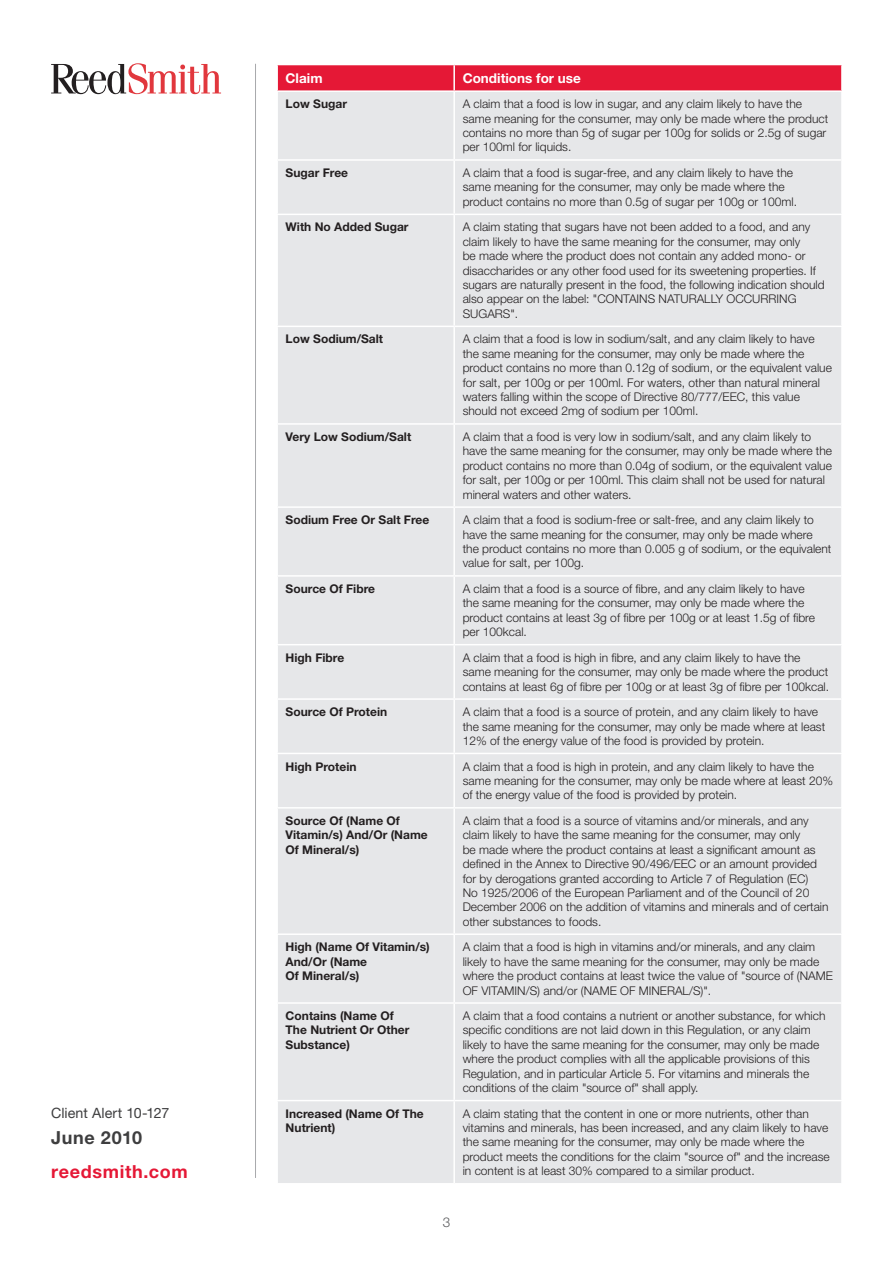
<style>
.page{position:relative;width:893px;height:1263px;background:#fff}
.page>*{position:absolute;margin:0;border:0;box-sizing:border-box;transform-origin:0 0}
.t1{font:700 18px "Helvetica Neue LT Std";letter-spacing:.04em;color:#e51836}
.t2{font:700 18px "Helvetica Neue LT Std";letter-spacing:.035em;color:#3e3e3f}
.Side_Bar_Copy{font:14.25px "Helvetica Neue LT Std";letter-spacing:.005em;color:#3e3e3f}
.t3{font:700 13.5px "Helvetica Neue LT Std";color:#fff}
.t4{font:300 13.5px "Helvetica Neue LT Std";color:#57585a}
.t5{font:300 12px/14.4px "Helvetica Neue LT Std";color:#231f20}
.t6{font:700 12px/14.4px "Helvetica Neue LT Std";color:#231f20}
</style>
<div class="page">
<hr style="left:255px;top:64px;width:1px;height:1114px;background:#a8a9ad">
<svg style="left:51px;top:63px;width:170px;height:31px"></svg>
<div style="left:278px;top:65px;width:563px;height:25px;background:#e51836"></div>
<div style="left:278px;top:92px;width:563px;height:1091px;background:#e6e7e9"></div>
<hr style="left:453px;top:65px;width:2px;height:25px;background:#fff">
<hr style="left:453px;top:92px;width:2px;height:67px;background:#fff">
<hr style="left:276px;top:159px;width:178px;height:2px;background:#fff">
<hr style="left:454px;top:159px;width:389px;height:2px;background:#fff">
<hr style="left:453px;top:161px;width:2px;height:53px;background:#fff">
<hr style="left:276px;top:214px;width:178px;height:1px;background:#fff">
<hr style="left:454px;top:214px;width:389px;height:1px;background:#fff">
<hr style="left:453px;top:215px;width:2px;height:111px;background:#fff">
<hr style="left:276px;top:326px;width:178px;height:1px;background:#fff">
<hr style="left:454px;top:326px;width:389px;height:1px;background:#fff">
<hr style="left:453px;top:327px;width:2px;height:96px;background:#fff">
<hr style="left:276px;top:423px;width:178px;height:2px;background:#fff">
<hr style="left:454px;top:423px;width:389px;height:2px;background:#fff">
<hr style="left:453px;top:425px;width:2px;height:81px;background:#fff">
<hr style="left:276px;top:506px;width:178px;height:2px;background:#fff">
<hr style="left:454px;top:506px;width:389px;height:2px;background:#fff">
<hr style="left:453px;top:508px;width:2px;height:67px;background:#fff">
<hr style="left:276px;top:575px;width:178px;height:2px;background:#fff">
<hr style="left:454px;top:575px;width:389px;height:2px;background:#fff">
<hr style="left:453px;top:577px;width:2px;height:67px;background:#fff">
<hr style="left:276px;top:644px;width:178px;height:1px;background:#fff">
<hr style="left:454px;top:644px;width:389px;height:1px;background:#fff">
<hr style="left:453px;top:645px;width:2px;height:53px;background:#fff">
<hr style="left:276px;top:698px;width:178px;height:2px;background:#fff">
<hr style="left:454px;top:698px;width:389px;height:2px;background:#fff">
<hr style="left:453px;top:700px;width:2px;height:53px;background:#fff">
<hr style="left:276px;top:753px;width:178px;height:1px;background:#fff">
<hr style="left:454px;top:753px;width:389px;height:1px;background:#fff">
<hr style="left:453px;top:754px;width:2px;height:53px;background:#fff">
<hr style="left:276px;top:807px;width:178px;height:1px;background:#fff">
<hr style="left:454px;top:807px;width:389px;height:1px;background:#fff">
<hr style="left:453px;top:808px;width:2px;height:125px;background:#fff">
<hr style="left:276px;top:933px;width:178px;height:2px;background:#fff">
<hr style="left:454px;top:933px;width:389px;height:2px;background:#fff">
<hr style="left:453px;top:935px;width:2px;height:67px;background:#fff">
<hr style="left:276px;top:1002px;width:178px;height:2px;background:#fff">
<hr style="left:454px;top:1002px;width:389px;height:2px;background:#fff">
<hr style="left:453px;top:1004px;width:2px;height:96px;background:#fff">
<hr style="left:276px;top:1100px;width:178px;height:1px;background:#fff">
<hr style="left:454px;top:1100px;width:389px;height:1px;background:#fff">
<hr style="left:453px;top:1101px;width:2px;height:82px;background:#fff">
<p class="Side_Bar_Copy" style="left:51px;top:1104px;width:120px">Client Alert 10-127</p>
<p class="t2" style="left:51px;top:1126px;width:93px">June 2010</p>
<p class="t1" style="left:51px;top:1160px;width:138px">reedsmith.com</p>
<p class="t3" style="left:286px;top:70px;width:38px">Claim</p>
<p class="t3" style="left:463px;top:70px;width:120px">Conditions for use</p>
<p class="t6" style="left:286px;top:97px;width:63px">Low Sugar</p>
<p class="t5" style="left:463px;top:97px;width:367px">A claim that a food is low in sugar, and any claim likely to have the same meaning for the consumer, may only be made where the product contains no more than 5g of sugar per 100g for solids or 2.5g of sugar per 100ml for liquids.</p>
<p class="t6" style="left:286px;top:165px;width:64px">Sugar Free</p>
<p class="t5" style="left:463px;top:165px;width:336px">A claim that a food is sugar-free, and any claim likely to have the same meaning for the consumer, may only be made where the product contains no more than 0.5g of sugar per 100g or 100ml.</p>
<p class="t6" style="left:286px;top:220px;width:124px">With No Added Sugar</p>
<p class="t5" style="left:463px;top:220px;width:363px">A claim stating that sugars have not been added to a food, and any claim likely to have the same meaning for the consumer, may only<br>be made where the product does not contain any added mono- or disaccharides or any other food used for its sweetening properties. If sugars are naturally present in the food, the following indication should also appear on the label: "CONTAINS NATURALLY OCCURRING SUGARS".</p>
<p class="t6" style="left:286px;top:332px;width:99px">Low Sodium/Salt</p>
<p class="t5" style="left:463px;top:332px;width:371px">A claim that a food is low in sodium/salt, and any claim likely to have the same meaning for the consumer, may only be made where the product contains no more than 0.12g of sodium, or the equivalent value for salt, per 100g or per 100ml. For waters, other than natural mineral waters falling within the scope of Directive 80/777/EEC, this value should not exceed 2mg of sodium per 100ml.</p>
<p class="t6" style="left:286px;top:429px;width:127px">Very Low Sodium/Salt</p>
<p class="t5" style="left:463px;top:429px;width:371px">A claim that a food is very low in sodium/salt, and any claim likely to have the same meaning for the consumer, may only be made where the product contains no more than 0.04g of sodium, or the equivalent value for salt, per 100g or per 100ml. This claim shall not be used for natural mineral waters and other waters.</p>
<p class="t6" style="left:286px;top:512px;width:145px">Sodium Free Or Salt Free</p>
<p class="t5" style="left:463px;top:512px;width:370px">A claim that a food is sodium-free or salt-free, and any claim likely to have the same meaning for the consumer, may only be made where the product contains no more than 0.005 g of sodium, or the equivalent value for salt, per 100g.</p>
<p class="t6" style="left:286px;top:581px;width:91px">Source Of Fibre</p>
<p class="t5" style="left:463px;top:581px;width:354px">A claim that a food is a source of fibre, and any claim likely to have the same meaning for the consumer, may only be made where the product contains at least 3g of fibre per 100g or at least 1.5g of fibre per 100kcal.</p>
<p class="t6" style="left:286px;top:650px;width:60px">High Fibre</p>
<p class="t5" style="left:463px;top:650px;width:368px">A claim that a food is high in fibre, and any claim likely to have the same meaning for the consumer, may only be made where the product contains at least 6g of fibre per 100g or at least 3g of fibre per 100kcal.</p>
<p class="t6" style="left:286px;top:704px;width:103px">Source Of Protein</p>
<p class="t5" style="left:463px;top:704px;width:364px">A claim that a food is a source of protein, and any claim likely to have the same meaning for the consumer, may only be made where at least<br>12% of the energy value of the food is provided by protein.</p>
<p class="t6" style="left:286px;top:759px;width:72px">High Protein</p>
<p class="t5" style="left:463px;top:759px;width:372px">A claim that a food is high in protein, and any claim likely to have the same meaning for the consumer, may only be made where at least 20% of the energy value of the food is provided by protein.</p>
<p class="t6" style="left:286px;top:813px;width:144px">Source Of (Name Of<br>Vitamin/s) And/Or (Name<br>Of Mineral/s)</p>
<p class="t5" style="left:463px;top:813px;width:367px">A claim that a food is a source of vitamins and/or minerals, and any claim likely to have the same meaning for the consumer, may only<br>be made where the product contains at least a significant amount as defined in the Annex to Directive 90/496/EEC or an amount provided for by derogations granted according to Article 7 of Regulation (EC)<br>No 1925/2006 of the European Parliament and of the Council of 20<br>December 2006 on the addition of vitamins and minerals and of certain other substances to foods.</p>
<p class="t6" style="left:286px;top:939px;width:146px">High (Name Of Vitamin/s)<br>And/Or (Name<br>Of Mineral/s)</p>
<p class="t5" style="left:463px;top:939px;width:372px">A claim that a food is high in vitamins and/or minerals, and any claim likely to have the same meaning for the consumer, may only be made where the product contains at least twice the value of "source of (NAME OF VITAMIN/S) and/or (NAME OF MINERAL/S)".</p>
<p class="t6" style="left:286px;top:1008px;width:125px">Contains (Name Of<br>The Nutrient Or Other<br>Substance)</p>
<p class="t5" style="left:463px;top:1008px;width:364px">A claim that a food contains a nutrient or another substance, for which specific conditions are not laid down in this Regulation, or any claim likely to have the same meaning for the consumer, may only be made where the product complies with all the applicable provisions of this Regulation, and in particular Article 5. For vitamins and minerals the conditions of the claim "source of" shall apply.</p>
<p class="t6" style="left:286px;top:1106px;width:140px">Increased (Name Of The<br>Nutrient)</p>
<p class="t5" style="left:463px;top:1106px;width:368px">A claim stating that the content in one or more nutrients, other than vitamins and minerals, has been increased, and any claim likely to have the same meaning for the consumer, may only be made where the product meets the conditions for the claim "source of" and the increase in content is at least 30% compared to a similar product.</p>
<p class="t4" style="left:443px;top:1214px;width:9px">3</p>
</div>
